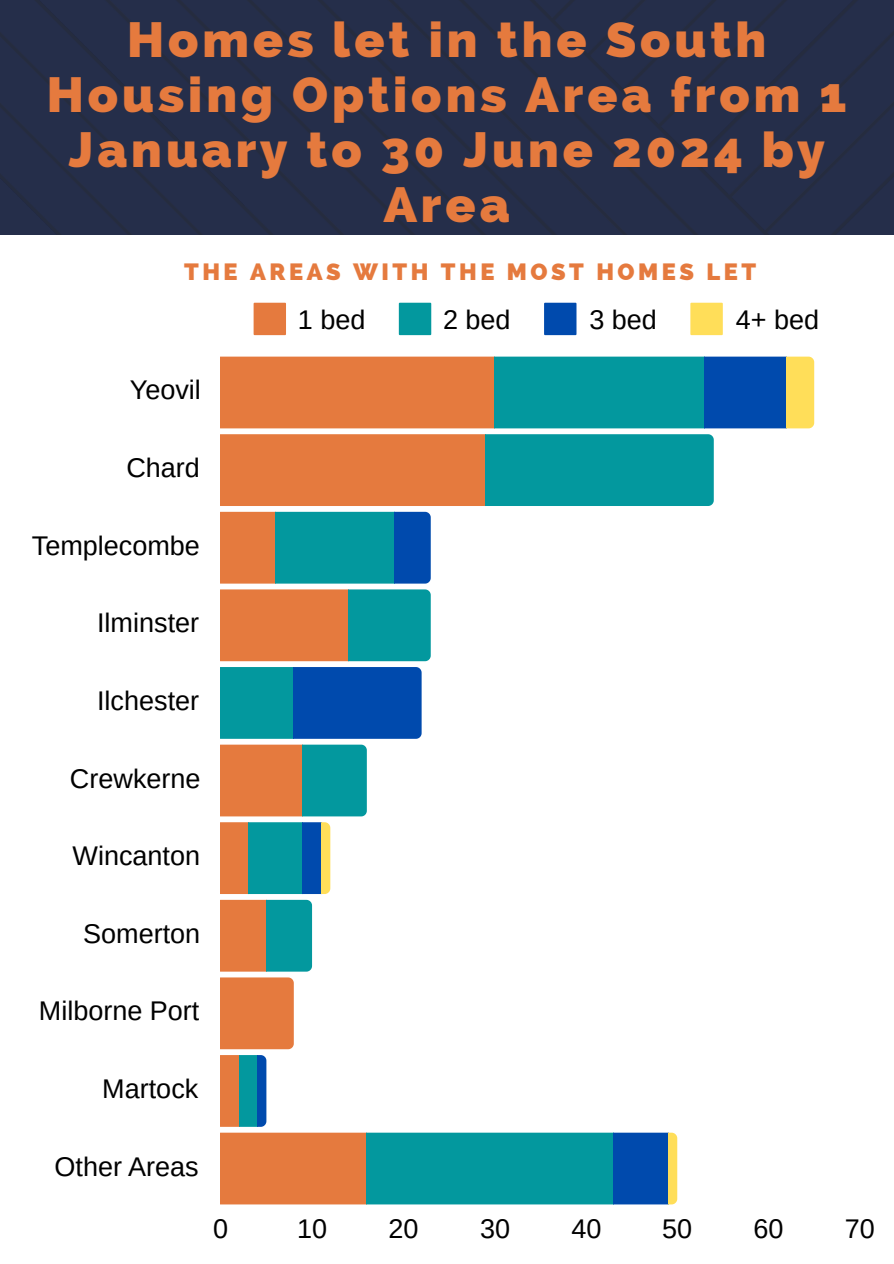
<style>
.page{position:relative;width:894px;height:1264px;background:#fff}
.page>*{position:absolute;margin:0;border:0;box-sizing:border-box;transform-origin:0 0}
.t1{font:800 49.5px/55.2px "Raleway";letter-spacing:.08em;color:#e57a3e;text-align:center}
.t2{font:27px "Arimo";color:#000}
.t3{font:800 23.55px "Raleway";letter-spacing:.15em;color:#e57a3e}
</style>
<div class="page">
<div style="left:0;top:0;width:893px;height:235px;background:#252e4a"></div>
<svg style="left:253px;top:303px;width:33px;height:32px"></svg>
<svg style="left:399px;top:303px;width:32px;height:32px"></svg>
<svg style="left:544px;top:303px;width:32px;height:32px"></svg>
<svg style="left:690px;top:303px;width:32px;height:32px"></svg>
<svg style="left:221px;top:356px;width:593px;height:72px;background:#778371"></svg>
<svg style="left:221px;top:434px;width:492px;height:72px;background:#7c886a"></svg>
<svg style="left:221px;top:512px;width:209px;height:71px;background:#3d8287"></svg>
<svg style="left:221px;top:589px;width:209px;height:72px;background:#8d8664"></svg>
<svg style="left:221px;top:667px;width:200px;height:71px;background:#0166a7"></svg>
<svg style="left:221px;top:744px;width:146px;height:72px;background:#838869"></svg>
<svg style="left:221px;top:822px;width:109px;height:149px;background:#729789"></svg>
<div style="left:221px;top:977px;width:73px;height:72px;background:#e57a3e"></div>
<svg style="left:221px;top:1055px;width:45px;height:71px;background:#5d7c7a"></svg>
<svg style="left:221px;top:1132px;width:456px;height:72px;background:#53867f"></svg>
<h1 class="t1" style="left:47px;top:11px;width:801px">Homes let in the South<br>Housing Options Area from 1<br>January to 30 June 2024 by<br>Area</h1>
<p class="t3" style="left:184px;top:257px;width:573px">THE AREAS WITH THE MOST HOMES LET</p>
<p class="t2" style="left:130px;top:375px;width:73px">Yeovil</p>
<p class="t2" style="left:126px;top:452px;width:75px">Chard</p>
<p class="t2" style="left:32px;top:530px;width:170px">Templecombe</p>
<p class="t2" style="left:97px;top:608px;width:103px">Ilminster</p>
<p class="t2" style="left:97px;top:685px;width:104px">Ilchester</p>
<p class="t2" style="left:70px;top:763px;width:132px">Crewkerne</p>
<p class="t2" style="left:72px;top:840px;width:129px">Wincanton</p>
<p class="t2" style="left:298px;top:304px;width:69px">1 bed</p>
<p class="t2" style="left:443px;top:304px;width:69px">2 bed</p>
<p class="t2" style="left:589px;top:304px;width:69px">3 bed</p>
<p class="t2" style="left:735px;top:304px;width:85px">4+ bed</p>
<p class="t2" style="left:83px;top:918px;width:119px">Somerton</p>
<p class="t2" style="left:39px;top:995px;width:162px">Milborne Port</p>
<p class="t2" style="left:102px;top:1073px;width:97px">Martock</p>
<p class="t2" style="left:55px;top:1151px;width:146px">Other Areas</p>
<p class="t2" style="left:213px;top:1213px;width:17px">0</p>
<p class="t2" style="left:297px;top:1213px;width:32px">10</p>
<p class="t2" style="left:388px;top:1213px;width:32px">20</p>
<p class="t2" style="left:480px;top:1213px;width:32px">30</p>
<p class="t2" style="left:571px;top:1213px;width:32px">40</p>
<p class="t2" style="left:662px;top:1213px;width:32px">50</p>
<p class="t2" style="left:753px;top:1213px;width:32px">60</p>
<p class="t2" style="left:844px;top:1213px;width:32px">70</p>
</div>
